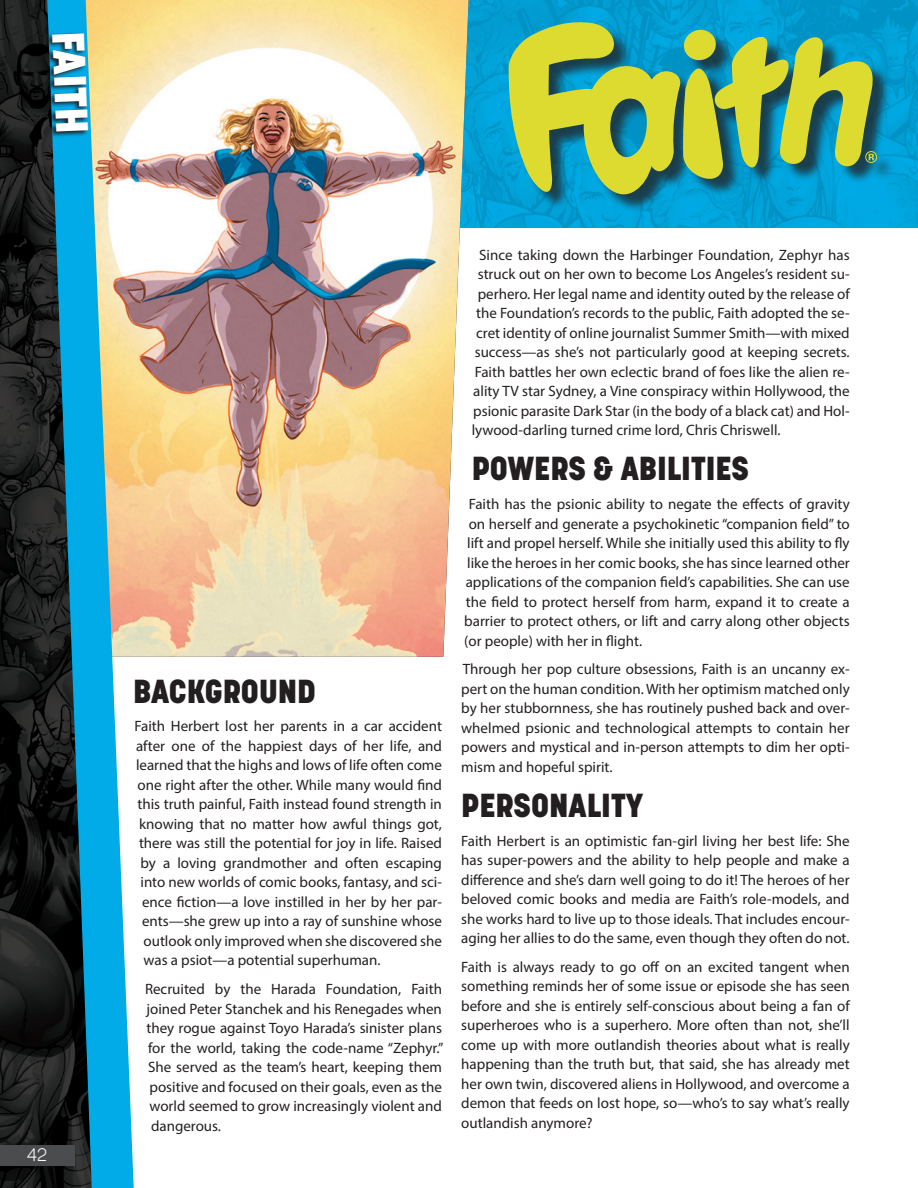
<style>
.page{position:relative;width:918px;height:1188px;background:#fff}
.page>*{position:absolute;margin:0;border:0;box-sizing:border-box;transform-origin:0 0}
.Page_Label{font:800 45px "Korolev";color:#fff}
.Header_1{font:800 33px "Korolev";color:#231f20}
.Header_4_Bar_1{font:300 18px "Korolev";color:#fff}
.Text__Body{font:15px/19.5px "Myriad Pro";color:#231f20;text-align:justify}
</style>
<div class="page">
<img style="left:469px;top:0;width:449px;height:227px">
<img style="left:134px;top:0;width:335px;height:657px">
<svg style="left:92px;top:0;width:42px;height:1188px;background:#7fc4c9"></svg>
<div style="left:511px;top:25px;width:384px;height:188px;background:#231f20;opacity:.75"></div>
<svg style="left:509px;top:22px;width:368px;height:172px;background:#71ac6d"></svg>
<img style="left:0;top:0;width:92px;height:1188px">
<div style="left:0;top:1145px;width:74px;height:21px;background:#4b4c4d"></div>
<p class="Page_Label" style="left:97px;top:30px;width:104px;rotate:88deg">FAITH</p>
<p class="Header_4_Bar_1" style="left:27px;top:1143px;width:22px">42</p>
<p class="Header_1" style="left:133px;top:670px;width:185px">BACKGROUND</p>
<p class="Text__Body" style="left:135px;top:716px;width:309px">Faith Herbert lost her parents in a car accident</p>
<p class="Text__Body" style="left:136px;top:736px;width:308px">after one of the happiest days of her life, and</p>
<p class="Text__Body" style="left:136px;top:755px;width:307px">learned that the highs and lows of life often come</p>
<p class="Text__Body" style="left:138px;top:775px;width:306px">one right after the other. While many would find</p>
<p class="Text__Body" style="left:138px;top:794px;width:306px">this truth painful, Faith instead found strength in</p>
<p class="Text__Body" style="left:139px;top:814px;width:304px">knowing that no matter how awful things got,</p>
<p class="Text__Body" style="left:139px;top:833px;width:304px">there was still the potential for joy in life. Raised</p>
<p class="Text__Body" style="left:141px;top:853px;width:303px">by a loving grandmother and often escaping</p>
<p class="Text__Body" style="left:141px;top:872px;width:303px">into new worlds of comic books, fantasy, and sci-</p>
<p class="Text__Body" style="left:142px;top:892px;width:302px">ence fiction—a love instilled in her by her par-</p>
<p class="Text__Body" style="left:142px;top:911px;width:302px">ents—she grew up into a ray of sunshine whose</p>
<p class="Text__Body" style="left:144px;top:931px;width:300px">outlook only improved when she discovered she</p>
<p class="Text__Body" style="left:144px;top:950px;width:239px">was a psiot—a potential superhuman.</p>
<p class="Text__Body" style="left:145px;top:979px;width:298px">Recruited by the Harada Foundation, Faith</p>
<p class="Text__Body" style="left:147px;top:999px;width:297px">joined Peter Stanchek and his Renegades when</p>
<p class="Text__Body" style="left:147px;top:1018px;width:297px">they rogue against Toyo Harada’s sinister plans</p>
<p class="Text__Body" style="left:148px;top:1038px;width:297px">for the world, taking the code-name “Zephyr.”</p>
<p class="Text__Body" style="left:148px;top:1057px;width:296px">She served as the team’s heart, keeping them</p>
<p class="Text__Body" style="left:150px;top:1077px;width:294px">positive and focused on their goals, even as the</p>
<p class="Text__Body" style="left:150px;top:1096px;width:294px">world seemed to grow increasingly violent and</p>
<p class="Text__Body" style="left:151px;top:1116px;width:72px">dangerous.</p>
<p class="Text__Body" style="left:479px;top:245px;width:372px">Since taking down the Harbinger Foundation, Zephyr has</p>
<p class="Text__Body" style="left:478px;top:264px;width:374px">struck out on her own to become Los Angeles’s resident su-</p>
<p class="Text__Body" style="left:478px;top:284px;width:374px">perhero. Her legal name and identity outed by the release of</p>
<p class="Text__Body" style="left:476px;top:303px;width:375px">the Foundation’s records to the public, Faith adopted the se-</p>
<p class="Text__Body" style="left:476px;top:323px;width:375px">cret identity of online journalist Summer Smith—with mixed</p>
<p class="Text__Body" style="left:475px;top:342px;width:377px">success—as she’s not particularly good at keeping secrets.</p>
<p class="Text__Body" style="left:475px;top:362px;width:377px">Faith battles her own eclectic brand of foes like the alien re-</p>
<p class="Text__Body" style="left:473px;top:381px;width:378px">ality TV star Sydney, a Vine conspiracy within Hollywood, the</p>
<p class="Text__Body" style="left:473px;top:401px;width:378px">psionic parasite Dark Star (in the body of a black cat) and Hol-</p>
<p class="Text__Body" style="left:472px;top:420px;width:310px">lywood-darling turned crime lord, Chris Chriswell.</p>
<p class="Header_1" style="left:472px;top:448px;width:279px">POWERS &amp; ABILITIES</p>
<p class="Text__Body" style="left:469px;top:494px;width:383px">Faith has the psionic ability to negate the effects of gravity</p>
<p class="Text__Body" style="left:469px;top:513px;width:383px">on herself and generate a psychokinetic “companion field” to</p>
<p class="Text__Body" style="left:467px;top:533px;width:384px">lift and propel herself. While she initially used this ability to fly</p>
<p class="Text__Body" style="left:467px;top:552px;width:384px">like the heroes in her comic books, she has since learned other</p>
<p class="Text__Body" style="left:466px;top:572px;width:386px">applications of the companion field’s capabilities. She can use</p>
<p class="Text__Body" style="left:466px;top:591px;width:385px">the field to protect herself from harm, expand it to create a</p>
<p class="Text__Body" style="left:464px;top:611px;width:387px">barrier to protect others, or lift and carry along other objects</p>
<p class="Text__Body" style="left:464px;top:630px;width:179px">(or people) with her in flight.</p>
<p class="Text__Body" style="left:461px;top:659px;width:390px">Through her pop culture obsessions, Faith is an uncanny ex&shy;pert on the human condition. With her optimism matched only by her stubbornness, she has routinely pushed back and over&shy;whelmed psionic and technological attempts to contain her powers and mystical and in-person attempts to dim her opti&shy;mism and hopeful spirit.</p>
<p class="Header_1" style="left:461px;top:785px;width:184px">PERSONALITY</p>
<p class="Text__Body" style="left:461px;top:831px;width:390px">Faith Herbert is an optimistic fan-girl living her best life: She has super-powers and the ability to help people and make a difference and she’s darn well going to do it! The heroes of her beloved comic books and media are Faith’s role-models, and she works hard to live up to those ideals. That includes encour&shy;aging her allies to do the same, even though they often do not.</p>
<p class="Text__Body" style="left:461px;top:957px;width:390px">Faith is always ready to go off on an excited tangent when something reminds her of some issue or episode she has seen before and she is entirely self-conscious about being a fan of superheroes who is a superhero. More often than not, she’ll come up with more outlandish theories about what is really happening than the truth but, that said, she has already met her own twin, discovered aliens in Hollywood, and overcome a demon that feeds on lost hope, so—who’s to say what’s really outlandish anymore?</p>
</div>
